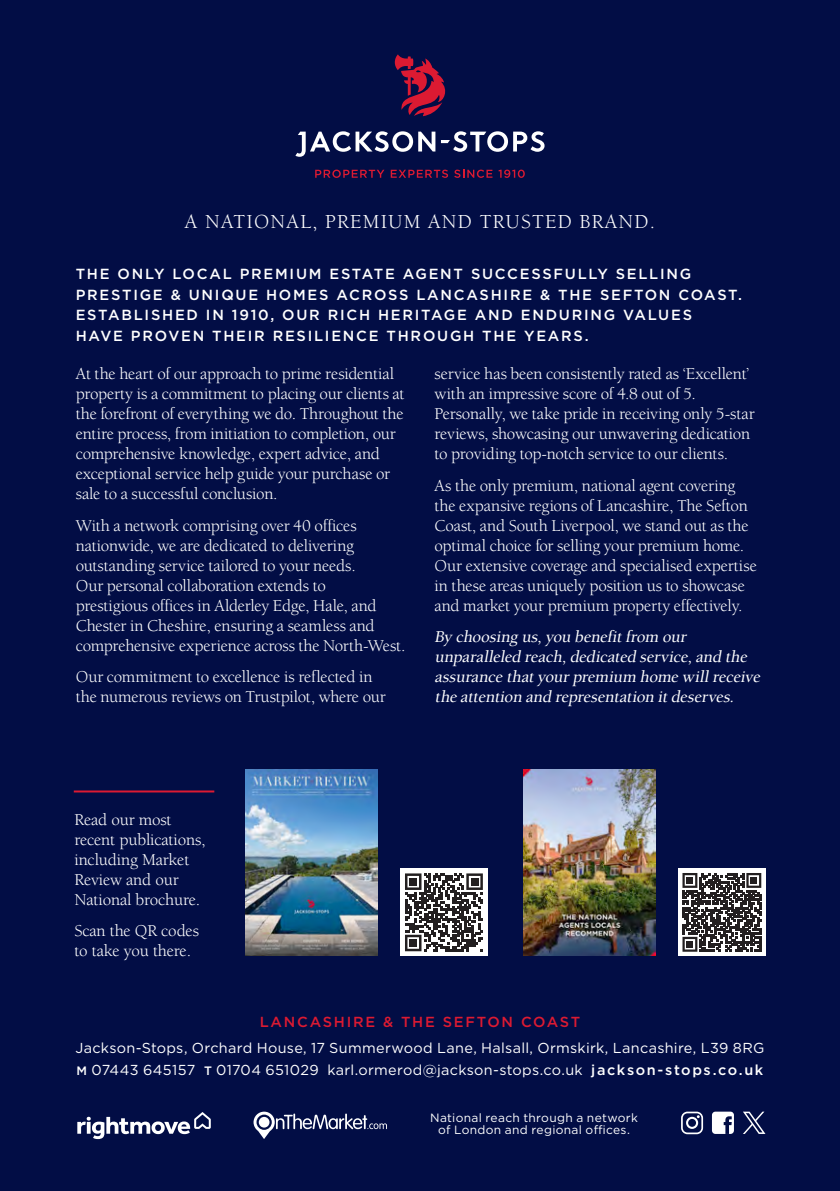
<style>
.page{position:relative;width:840px;height:1191px;background:#fff}
.page>*{position:absolute;margin:0;border:0;box-sizing:border-box;transform-origin:0 0}
.t1{font:20.4px "Berkeley";letter-spacing:.06em;color:#fff}
.t2{font:17px/20px "Berkeley";letter-spacing:-.01em;color:#fff}
.t3{font:italic 500 17px/20px "Berkeley";letter-spacing:-.015em;color:#fff}
.t4{font:500 14.6px/20.4px "Gotham";letter-spacing:.12em;color:#fff}
.t5{font:500 14.6px "Gotham";letter-spacing:.12em;color:#dc1a32}
.t6{font:14.4px/22.2px "Gotham";letter-spacing:.02em;color:#fff}
.t7{font:12px/12px "Gotham";letter-spacing:.025em;color:#fff;text-align:center}
.s1{font-weight:500;font-size:12.2px}
.s2{font-weight:500}
</style>
<div class="page">
<div style="left:0;top:0;width:839px;height:1191px;background:#020d45"></div>
<div style="left:711px;top:1111px;width:22px;height:23px;background:#fff;border-radius:3px"></div>
<svg style="left:723px;top:1116px;width:8px;height:18px"></svg>
<svg style="left:681px;top:1111px;width:21px;height:23px"></svg>
<svg style="left:743px;top:1111px;width:22px;height:23px"></svg>
<svg style="left:77px;top:1112px;width:134px;height:27px"></svg>
<svg style="left:253px;top:1111px;width:134px;height:28px"></svg>
<div style="left:259px;top:1116px;width:10px;height:11px;background:#fff;border-radius:50%"></div>
<svg style="left:394px;top:54px;width:52px;height:62px"></svg>
<svg style="left:513px;top:131px;width:31px;height:21px"></svg>
<svg style="left:295px;top:131px;width:212px;height:26px"></svg>
<svg style="left:315px;top:170px;width:69px;height:8px"></svg>
<svg style="left:390px;top:170px;width:58px;height:8px"></svg>
<svg style="left:454px;top:170px;width:38px;height:8px"></svg>
<svg style="left:498px;top:170px;width:26px;height:8px"></svg>
<img style="left:245px;top:769px;width:133px;height:187px">
<img style="left:523px;top:769px;width:132px;height:187px">
<div style="left:400px;top:868px;width:87px;height:88px;background:#fff"></div>
<svg style="left:405px;top:873px;width:77px;height:78px"></svg>
<div style="left:409px;top:878px;width:7px;height:7px;background:#231f20"></div>
<div style="left:471px;top:878px;width:7px;height:7px;background:#231f20"></div>
<div style="left:409px;top:939px;width:7px;height:7px;background:#231f20"></div>
<div style="left:677px;top:868px;width:88px;height:88px;background:#fff"></div>
<svg style="left:682px;top:873px;width:78px;height:78px"></svg>
<hr style="left:74px;top:790px;width:140px;height:2px;background:#dc1a32">
<p class="t1" style="left:185px;top:211px;width:471px">A NATIONAL, PREMIUM AND TRUSTED BRAND.</p>
<p class="t4" style="left:76px;top:264px;width:667px">THE ONLY LOCAL PREMIUM ESTATE AGENT SUCCESSFULLY SELLING PRESTIGE &amp; UNIQUE HOMES ACROSS LANCASHIRE &amp; THE SEFTON COAST.<br>ESTABLISHED IN 1910, OUR RICH HERITAGE AND ENDURING VALUES HAVE PROVEN THEIR RESILIENCE THROUGH THE YEARS.</p>
<p class="t2" style="left:76px;top:364px;width:330px">At the heart of our approach to prime residential property is a commitment to placing our clients at the forefront of everything we do. Throughout the entire process, from initiation to completion, our comprehensive knowledge, expert advice, and exceptional service help guide your purchase or sale to a successful conclusion.</p>
<p class="t2" style="left:76px;top:516px;width:331px">With a network comprising over 40 offices nationwide, we are dedicated to delivering outstanding service tailored to your needs.<br>Our personal collaboration extends to<br>prestigious offices in Alderley Edge, Hale, and Chester in Cheshire, ensuring a seamless and comprehensive experience across the North-West.</p>
<p class="t2" style="left:76px;top:667px;width:311px">Our commitment to excellence is reflected in the numerous reviews on Trustpilot, where our</p>
<p class="t2" style="left:434px;top:364px;width:321px">service has been consistently rated as ‘Excellent’ with an impressive score of 4.8 out of 5.<br>Personally, we take pride in receiving only 5-star reviews, showcasing our unwavering dedication to providing top-notch service to our clients.</p>
<p class="t2" style="left:434px;top:475px;width:324px">As the only premium, national agent covering the expansive regions of Lancashire, The Sefton Coast, and South Liverpool, we stand out as the optimal choice for selling your premium home.<br>Our extensive coverage and specialised expertise in these areas uniquely position us to showcase and market your premium property effectively.</p>
<p class="t3" style="left:434px;top:627px;width:330px">By choosing us,you benefitfrom our unparalleled reach,dedicated service,and the assurance thatyourpremium home willreceive the attention and representation itdeserves.</p>
<p class="t2" style="left:74px;top:809px;width:133px">Read our most recent publications, including Market<br>Review and our<br>National brochure.</p>
<p class="t2" style="left:74px;top:921px;width:126px">Scan the QR codes to take you there.</p>
<p class="t5" style="left:260px;top:1012px;width:322px">LANCASHIRE &amp; THE SEFTON COAST</p>
<p class="t6" style="left:75px;top:1036px;width:690px">Jackson-Stops, Orchard House, 17 Summerwood Lane, Halsall, Ormskirk, Lancashire, L39 8RG<br><span class="s1">M</span> 07443 645157 <span class="s1">T</span> 01704 651029 karl.ormerod@jackson-stops.co.uk <span class="s2">jackson-stops.co.uk</span></p>
<p class="t7" style="left:430px;top:1111px;width:209px">National reach through a network of London and regional offices.</p>
</div>
